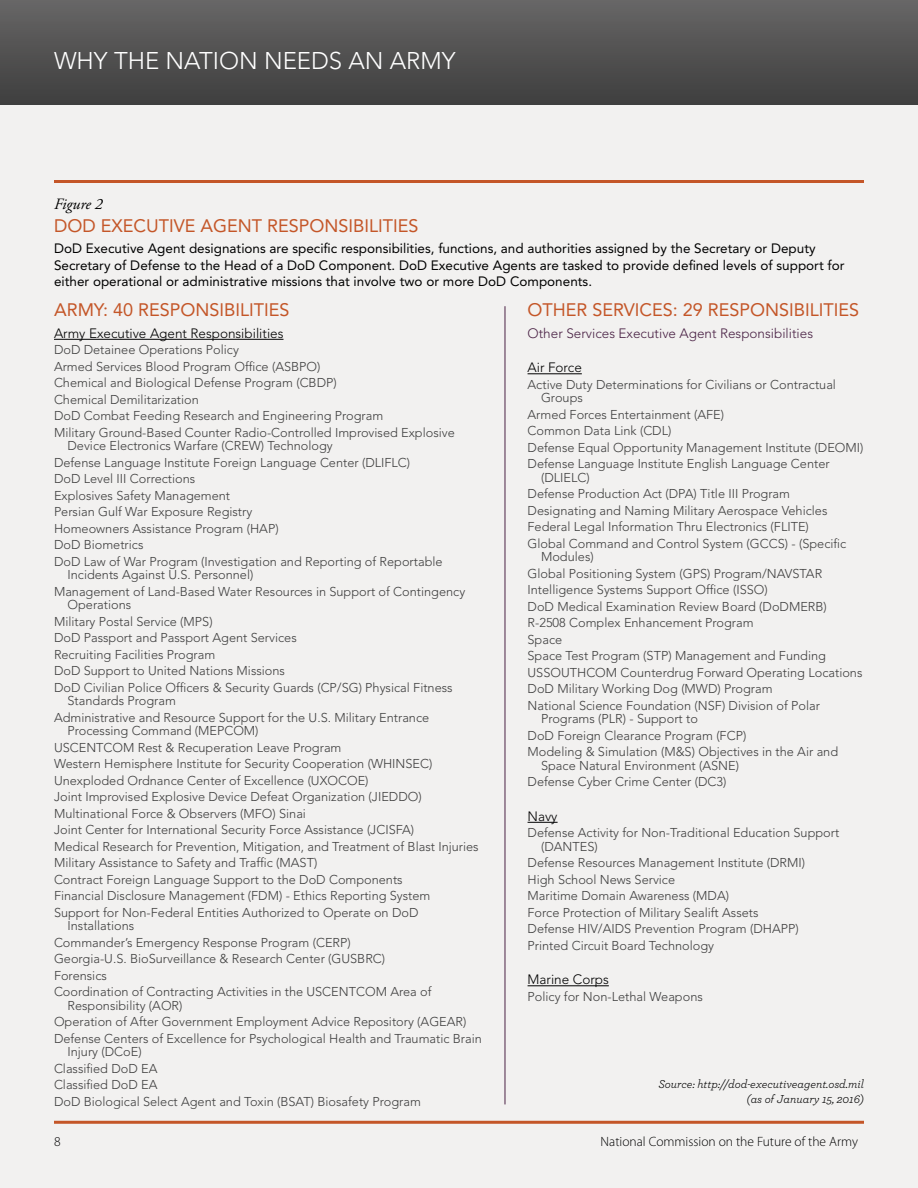
<style>
.page{position:relative;width:918px;height:1188px;background:#fff}
.page>*{position:absolute;margin:0;border:0;box-sizing:border-box;transform-origin:0 0}
.t1{font:300 24px "Avenir";color:#fff}
.t2{font:18px "Avenir";color:#c45628}
.t3{font:italic 15.75px "Adobe Garamond Pro";color:#000}
.t4{font:13.5px/16.5px "Avenir";color:#000}
.t5{font:300 13.5px "Avenir";color:#000}
.t6{font:300 13.5px "Avenir";color:#4a2245}
.t7{font:300 13.5px "Myriad Pro";color:#000}
.t8{font:300 12.75px/16.5px "Avenir";color:#3e3e3e}
.t9{font:italic 12px/15px "Archer";color:#000;text-align:right}
</style>
<div class="page">
<div style="left:0;top:0;width:918px;height:105px;background:linear-gradient(to bottom,#676666,#3e3e3e)"></div>
<div style="left:0;top:105px;width:918px;height:1083px;background:#f2f1f0"></div>
<hr style="left:54px;top:339px;width:230px;height:1px;background:#000">
<hr style="left:528px;top:373px;width:54px;height:1px;background:#000">
<hr style="left:528px;top:822px;width:30px;height:1px;background:#000">
<hr style="left:528px;top:985px;width:81px;height:1px;background:#000">
<hr style="left:505px;top:306px;width:1px;height:798px;background:#4a2245">
<hr style="left:54px;top:1121px;width:810px;height:3px;background:#c45628">
<hr style="left:54px;top:180px;width:810px;height:3px;background:#c45628">
<h1 class="t1" style="left:54px;top:46px;width:403px">WHY THE NATION NEEDS AN ARMY</h1>
<p class="t3" style="left:54px;top:195px;width:50px">Figure 2</p>
<p class="t2" style="left:54px;top:215px;width:366px">DOD EXECUTIVE AGENT RESPONSIBILITIES</p>
<p class="t4" style="left:54px;top:240px;width:792px">DoD Executive Agent designations are specific responsibilities, functions, and authorities assigned by the Secretary or Deputy<br>Secretary of Defense to the Head of a DoD Component. DoD Executive Agents are tasked to provide defined levels of support for either operational or administrative missions that involve two or more DoD Components.</p>
<p class="t2" style="left:54px;top:300px;width:237px">ARMY: 40 RESPONSIBILITIES</p>
<p class="t2" style="left:527px;top:300px;width:333px">OTHER SERVICES: 29 RESPONSIBILITIES</p>
<p class="t5" style="left:54px;top:325px;width:231px">Army Executive Agent Responsibilities</p>
<p class="t8" style="left:54px;top:342px;width:402px">DoD Detainee Operations Policy<br>Armed Services Blood Program Office (ASBPO)<br>Chemical and Biological Defense Program (CBDP)<br>Chemical Demilitarization<br>DoD Combat Feeding Research and Engineering Program<br>Military Ground-Based Counter Radio-Controlled Improvised Explosive</p>
<p class="t8" style="left:54px;top:438px;width:390px;text-indent:14px">Device Electronics Warfare (CREW) Technology<br>Defense Language Institute Foreign Language Center (DLIFLC)<br>DoD Level III Corrections<br>Explosives Safety Management<br>Persian Gulf War Exposure Registry<br>Homeowners Assistance Program (HAP)<br>DoD Biometrics<br>DoD Law of War Program (Investigation and Reporting of Reportable</p>
<p class="t8" style="left:54px;top:567px;width:413px;text-indent:14px">Incidents Against U.S. Personnel)<br>Management of Land-Based Water Resources in Support of Contingency</p>
<p class="t8" style="left:54px;top:597px;width:400px;text-indent:14px">Operations<br>Military Postal Service (MPS)<br>DoD Passport and Passport Agent Services<br>Recruiting Facilities Program<br>DoD Support to United Nations Missions<br>DoD Civilian Police Officers &amp; Security Guards (CP/SG) Physical Fitness</p>
<p class="t8" style="left:54px;top:693px;width:377px;text-indent:14px">Standards Program<br>Administrative and Resource Support for the U.S. Military Entrance</p>
<p class="t8" style="left:54px;top:723px;width:426px;text-indent:14px">Processing Command (MEPCOM)<br>USCENTCOM Rest &amp; Recuperation Leave Program<br>Western Hemisphere Institute for Security Cooperation (WHINSEC)<br>Unexploded Ordnance Center of Excellence (UXOCOE)<br>Joint Improvised Explosive Device Defeat Organization (JIEDDO)<br>Multinational Force &amp; Observers (MFO) Sinai<br>Joint Center for International Security Force Assistance (JCISFA)<br>Medical Research for Prevention, Mitigation, and Treatment of Blast Injuries Military Assistance to Safety and Traffic (MAST)<br>Contract Foreign Language Support to the DoD Components<br>Financial Disclosure Management (FDM) - Ethics Reporting System Support for Non-Federal Entities Authorized to Operate on DoD</p>
<p class="t8" style="left:54px;top:918px;width:379px;text-indent:14px">Installations<br>Commander’s Emergency Response Program (CERP)<br>Georgia-U.S. BioSurveillance &amp; Research Center (GUSBRC)<br>Forensics<br>Coordination of Contracting Activities in the USCENTCOM Area of</p>
<p class="t8" style="left:54px;top:997px;width:429px;text-indent:14px">Responsibility (AOR)<br>Operation of After Government Employment Advice Repository (AGEAR)<br>Defense Centers of Excellence for Psychological Health and Traumatic Brain</p>
<p class="t8" style="left:54px;top:1044px;width:368px;text-indent:14px">Injury (DCoE)<br>Classified DoD EA<br>Classified DoD EA<br>DoD Biological Select Agent and Toxin (BSAT) Biosafety Program</p>
<p class="t6" style="left:528px;top:325px;width:287px">Other Services Executive Agent Responsibilities</p>
<p class="t5" style="left:528px;top:360px;width:56px">Air Force</p>
<p class="t8" style="left:541px;top:378px;width:296px;line-height:13.5px;text-indent:-14px">Active Duty Determinations for Civilians or Contractual<br>Groups</p>
<p class="t8" style="left:528px;top:406px;width:337px">Armed Forces Entertainment (AFE)<br>Common Data Link (CDL)<br>Defense Equal Opportunity Management Institute (DEOMI)<br>Defense Language Institute English Language Center</p>
<p class="t8" style="left:528px;top:469px;width:320px;text-indent:14px">(DLIELC)<br>Defense Production Act (DPA) Title III Program Designating and Naming Military Aerospace Vehicles Federal Legal Information Thru Electronics (FLITE)<br>Global Command and Control System (GCCS) - (Specific</p>
<p class="t8" style="left:528px;top:549px;width:336px;text-indent:14px">Modules)<br>Global Positioning System (GPS) Program/NAVSTAR Intelligence Systems Support Office (ISSO)<br>DoD Medical Examination Review Board (DoDMERB)<br>R-2508 Complex Enhancement Program<br>Space<br>Space Test Program (STP) Management and Funding USSOUTHCOM Counterdrug Forward Operating Locations DoD Military Working Dog (MWD) Program<br>National Science Foundation (NSF) Division of Polar</p>
<p class="t8" style="left:528px;top:711px;width:312px;text-indent:14px">Programs (PLR) - Support to<br>DoD Foreign Clearance Program (FCP)<br>Modeling &amp; Simulation (M&amp;S) Objectives in the Air and</p>
<p class="t8" style="left:528px;top:757px;width:213px;text-indent:14px">Space Natural Environment (ASNE)<br>Defense Cyber Crime Center (DC3)</p>
<p class="t5" style="left:528px;top:808px;width:32px">Navy</p>
<p class="t8" style="left:541px;top:826px;width:300px;line-height:13.5px;text-indent:-14px">Defense Activity for Non-Traditional Education Support (DANTES)</p>
<p class="t8" style="left:528px;top:855px;width:279px">Defense Resources Management Institute (DRMI)<br>High School News Service<br>Maritime Domain Awareness (MDA)<br>Force Protection of Military Sealift Assets Defense HIV/AIDS Prevention Program (DHAPP)<br>Printed Circuit Board Technology</p>
<p class="t5" style="left:528px;top:972px;width:83px">Marine Corps</p>
<p class="t8" style="left:528px;top:988px;width:177px">Policy for Non-Lethal Weapons</p>
<p class="t9" style="left:659px;top:1075px;width:207px">Source: http://dod-executiveagent.osd.mil (as of January 15, 2016)</p>
<p class="t7" style="left:54px;top:1134px;width:8px">8</p>
<p class="t7" style="left:601px;top:1134px;width:259px">National Commission on the Future of the Army</p>
</div>
